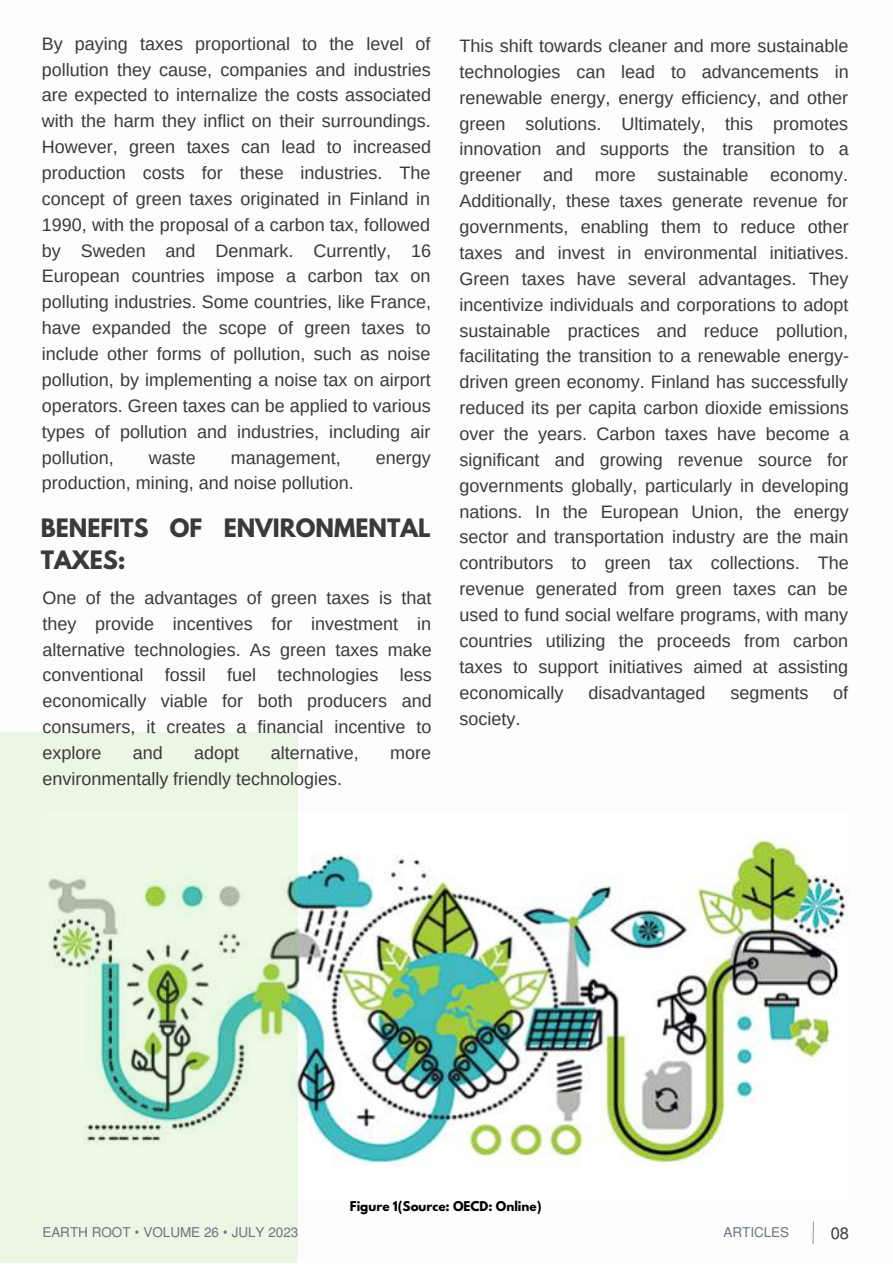
<style>
.page{position:relative;width:893px;height:1264px;background:#fff}
.page>*{position:absolute;margin:0;border:0;box-sizing:border-box;transform-origin:0 0}
.t1{font:700 22.5px/31.5px "League Spartan";color:#3b3939}
.t2{font:18px/25.8px "Arimo";color:#3b3939;text-align:justify}
.t3{font:16.5px "Mukti";color:#3b3939}
.t4{font:13.5px "Mukti";color:#637680}
.t5{font:700 12px "League Spartan";color:#000}
.s1{font-family:"Noto Sans"}
</style>
<div class="page">
<img style="left:297px;top:813px;width:551px;height:388px">
<svg style="left:0;top:732px;width:297px;height:530px;background:#ddeed9"></svg>
<svg style="left:812px;top:1221px;width:2px;height:23px"></svg>
<p class="t2" style="left:42px;top:30px;width:391px">By paying taxes proportional to the level of pollution they cause, companies and industries are expected to internalize the costs associated with the harm they inflict on their surroundings.<br>However, green taxes can lead to increased production costs for these industries. The concept of green taxes originated in Finland in 1990, with the proposal of a carbon tax, followed by Sweden and Denmark. Currently, 16<br>European countries impose a carbon tax on polluting industries. Some countries, like France, have expanded the scope of green taxes to include other forms of pollution, such as noise pollution, by implementing a noise tax on airport operators. Green taxes can be applied to various types of pollution and industries, including air pollution,</p>
<p class="t2" style="left:149px;top:444px;width:48px">waste</p>
<p class="t2" style="left:231px;top:444px;width:111px">management,</p>
<p class="t2" style="left:376px;top:444px;width:56px">energy</p>
<p class="t2" style="left:42px;top:470px;width:313px">production, mining, and noise pollution.</p>
<p class="t1" style="left:41px;top:515px;width:391px">BENEFITS OF ENVIRONMENTAL<br>TAXES:</p>
<p class="t2" style="left:42px;top:584px;width:391px">One of the advantages of green taxes is that they provide incentives for investment in alternative technologies. As green taxes make conventional fossil fuel technologies less economically viable for both producers and consumers, it creates a financial incentive to explore</p>
<p class="t2" style="left:133px;top:740px;width:31px">and</p>
<p class="t2" style="left:194px;top:740px;width:46px">adopt</p>
<p class="t2" style="left:271px;top:740px;width:89px">alternative,</p>
<p class="t2" style="left:390px;top:740px;width:42px">more</p>
<p class="t2" style="left:42px;top:765px;width:301px">environmentally friendly technologies.</p>
<p class="t2" style="left:459px;top:33px;width:391px">This shift towards cleaner and more sustainable technologies can lead to advancements in renewable energy, energy efficiency, and other green solutions. Ultimately, this promotes innovation and supports the transition to a greener and more sustainable economy.<br>Additionally, these taxes generate revenue for governments, enabling them to reduce other taxes and invest in environmental initiatives.<br>Green taxes have several advantages. They incentivize individuals and corporations to adopt sustainable practices and reduce pollution, facilitating the transition to a renewable energy&shy;driven green economy. Finland has successfully reduced its per capita carbon dioxide emissions over the years. Carbon taxes have become a significant and growing revenue source for governments globally, particularly in developing nations. In the European Union, the energy sector and transportation industry are the main contributors to green tax collections. The revenue generated from green taxes can be used to fund social welfare programs, with many countries utilizing the proceeds from carbon taxes to support initiatives aimed at assisting economically</p>
<p class="t2" style="left:588px;top:679px;width:118px">disadvantaged</p>
<p class="t2" style="left:730px;top:679px;width:79px">segments</p>
<p class="t2" style="left:833px;top:679px;width:16px">of</p>
<p class="t2" style="left:459px;top:705px;width:62px">society.</p>
<p class="t5" style="left:350px;top:1199px;width:193px">Figure 1(Source: OECD: Online)</p>
<p class="t4" style="left:42px;top:1222px;width:257px">EARTH ROOT <span class="s1">•</span> VOLUME 26 <span class="s1">•</span> JULY 2023</p>
<p class="t3" style="left:830px;top:1221px;width:20px">08</p>
<p class="t4" style="left:723px;top:1222px;width:67px">ARTICLES</p>
</div>
